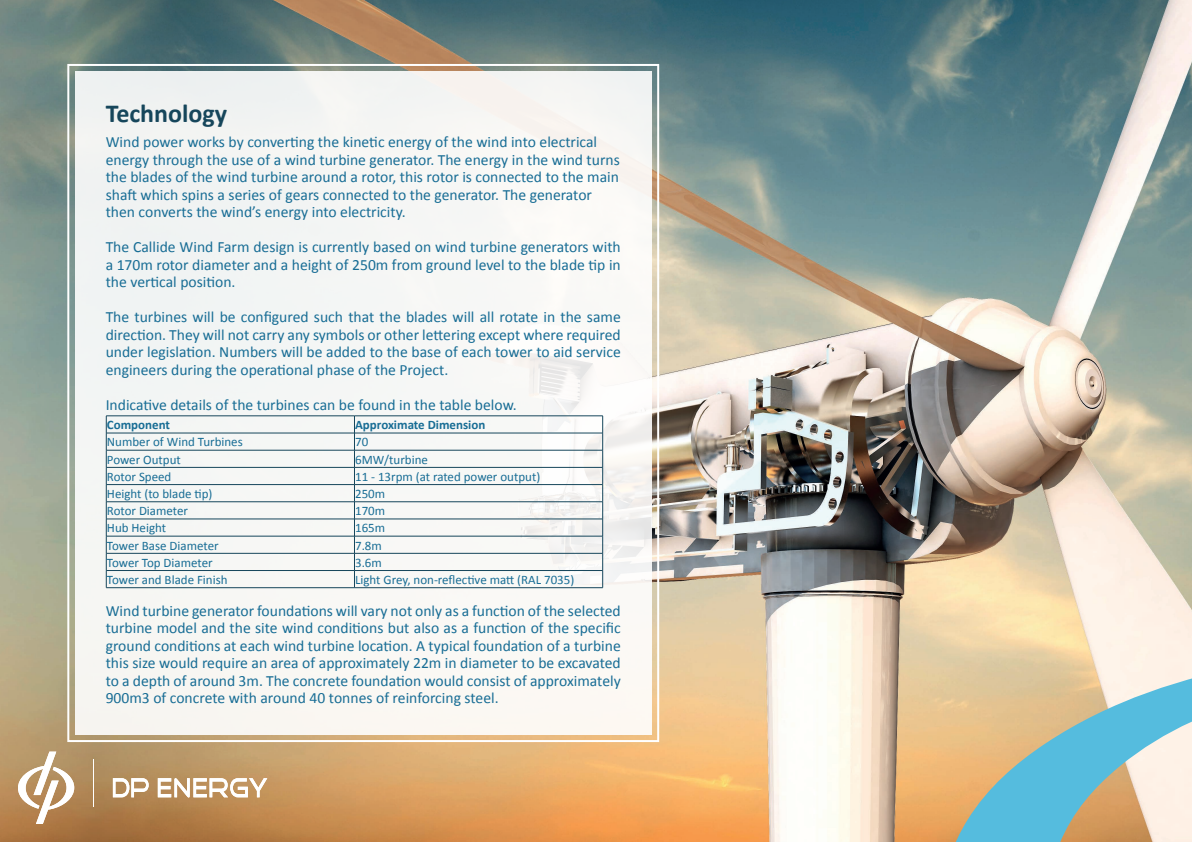
<style>
.page{position:relative;width:1192px;height:842px;background:#fff}
.page>*{position:absolute;margin:0;border:0;box-sizing:border-box;transform-origin:0 0}
.t1{font:700 26px "Calibri";color:#16465b}
.t2{font:15.6px/17.5px "Calibri";color:#186d95;text-align:justify}
.t3{font:12.95px "Calibri";color:#186d95}
.t4{font:700 12.95px "Calibri";color:#186d95}
</style>
<div class="page">
<img style="left:0;top:0;width:1192px;height:842px">
<div style="left:75px;top:72px;width:577px;height:663px;background:#f6f7f4"></div>
<hr style="left:106px;top:416px;width:248px;height:1px;background:#16465b">
<hr style="left:354px;top:416px;width:249px;height:1px;background:#16465b">
<hr style="left:106px;top:433px;width:248px;height:1px;background:#16465b">
<hr style="left:354px;top:433px;width:249px;height:1px;background:#16465b">
<hr style="left:106px;top:450px;width:248px;height:1px;background:#16465b">
<hr style="left:354px;top:450px;width:249px;height:1px;background:#16465b">
<hr style="left:106px;top:467px;width:248px;height:1px;background:#16465b">
<hr style="left:354px;top:467px;width:249px;height:1px;background:#16465b">
<hr style="left:106px;top:484px;width:248px;height:1px;background:#16465b">
<hr style="left:354px;top:484px;width:249px;height:1px;background:#16465b">
<hr style="left:106px;top:502px;width:248px;height:1px;background:#16465b">
<hr style="left:354px;top:502px;width:249px;height:1px;background:#16465b">
<hr style="left:106px;top:519px;width:248px;height:1px;background:#16465b">
<hr style="left:354px;top:519px;width:249px;height:1px;background:#16465b">
<hr style="left:106px;top:536px;width:248px;height:1px;background:#16465b">
<hr style="left:354px;top:536px;width:249px;height:1px;background:#16465b">
<hr style="left:106px;top:553px;width:248px;height:1px;background:#16465b">
<hr style="left:354px;top:553px;width:249px;height:1px;background:#16465b">
<hr style="left:106px;top:570px;width:248px;height:1px;background:#16465b">
<svg style="left:106px;top:416px;width:1px;height:172px"></svg>
<hr style="left:354px;top:570px;width:249px;height:1px;background:#16465b">
<svg style="left:354px;top:417px;width:1px;height:171px"></svg>
<svg style="left:603px;top:416px;width:1px;height:172px"></svg>
<hr style="left:106px;top:588px;width:248px;height:1px;background:#16465b">
<hr style="left:354px;top:588px;width:249px;height:1px;background:#16465b">
<svg style="left:935px;top:500px;width:257px;height:342px;background:#cccab4"></svg>
<svg style="left:18px;top:752px;width:56px;height:72px"></svg>
<hr style="left:93px;top:759px;width:1px;height:48px;background:#fff">
<svg style="left:113px;top:778px;width:36px;height:19px"></svg>
<svg style="left:158px;top:778px;width:109px;height:19px"></svg>
<h1 class="t1" style="left:106px;top:97px;width:123px">Technology</h1>
<p class="t2" style="left:106px;top:132px;width:516px;text-align:left">Wind power works by converting the kinetic energy of the wind into electrical energy through the use of a wind turbine generator. The energy in the wind turns the blades of the wind turbine around a rotor, this rotor is connected to the main shaft which spins a series of gears connected to the generator. The generator then converts the wind’s energy into electricity.</p>
<p class="t2" style="left:106px;top:237px;width:517px">The Callide Wind Farm design is currently based on wind turbine generators with a 170m rotor diameter and a height of 250m from ground level to the blade tip in the vertical position.</p>
<p class="t2" style="left:106px;top:307px;width:517px">The turbines will be configured such that the blades will all rotate in the same direction. They will not carry any symbols or other lettering except where required under legislation. Numbers will be added to the base of each tower to aid service engineers during the operational phase of the Project.</p>
<p class="t2" style="left:106px;top:395px;width:413px">Indicative details of the turbines can be found in the table below.</p>
<p class="t4" style="left:107px;top:417px;width:65px">Component</p>
<p class="t4" style="left:355px;top:417px;width:132px">Approximate Dimension</p>
<p class="t3" style="left:107px;top:434px;width:137px">Number of Wind Turbines</p>
<p class="t3" style="left:355px;top:434px;width:15px">70</p>
<p class="t3" style="left:107px;top:451px;width:75px">Power Output</p>
<p class="t3" style="left:355px;top:451px;width:74px">6MW/turbine</p>
<p class="t3" style="left:107px;top:468px;width:66px">Rotor Speed</p>
<p class="t3" style="left:355px;top:468px;width:187px">11 - 13rpm (at rated power output)</p>
<p class="t3" style="left:107px;top:486px;width:107px">Height (to blade tip)</p>
<p class="t3" style="left:355px;top:486px;width:32px">250m</p>
<p class="t3" style="left:107px;top:503px;width:83px">Rotor Diameter</p>
<p class="t3" style="left:355px;top:503px;width:32px">170m</p>
<p class="t3" style="left:107px;top:520px;width:61px">Hub Height</p>
<p class="t3" style="left:355px;top:520px;width:32px">165m</p>
<p class="t3" style="left:107px;top:537px;width:113px">Tower Base Diameter</p>
<p class="t3" style="left:355px;top:537px;width:28px">7.8m</p>
<p class="t3" style="left:107px;top:554px;width:107px">Tower Top Diameter</p>
<p class="t3" style="left:355px;top:554px;width:28px">3.6m</p>
<p class="t3" style="left:107px;top:572px;width:122px">Tower and Blade Finish</p>
<p class="t3" style="left:355px;top:572px;width:221px">Light Grey, non-reflective matt (RAL 7035)</p>
<p class="t2" style="left:106px;top:601px;width:517px">Wind turbine generator foundations will vary not only as a function of the selected turbine model and the site wind conditions but also as a function of the specific ground conditions at each wind turbine location. A typical foundation of a turbine this size would require an area of approximately 22m in diameter to be excavated to a depth of around 3m. The concrete foundation would consist of approximately 900m3 of concrete with around 40 tonnes of reinforcing steel.</p>
</div>
